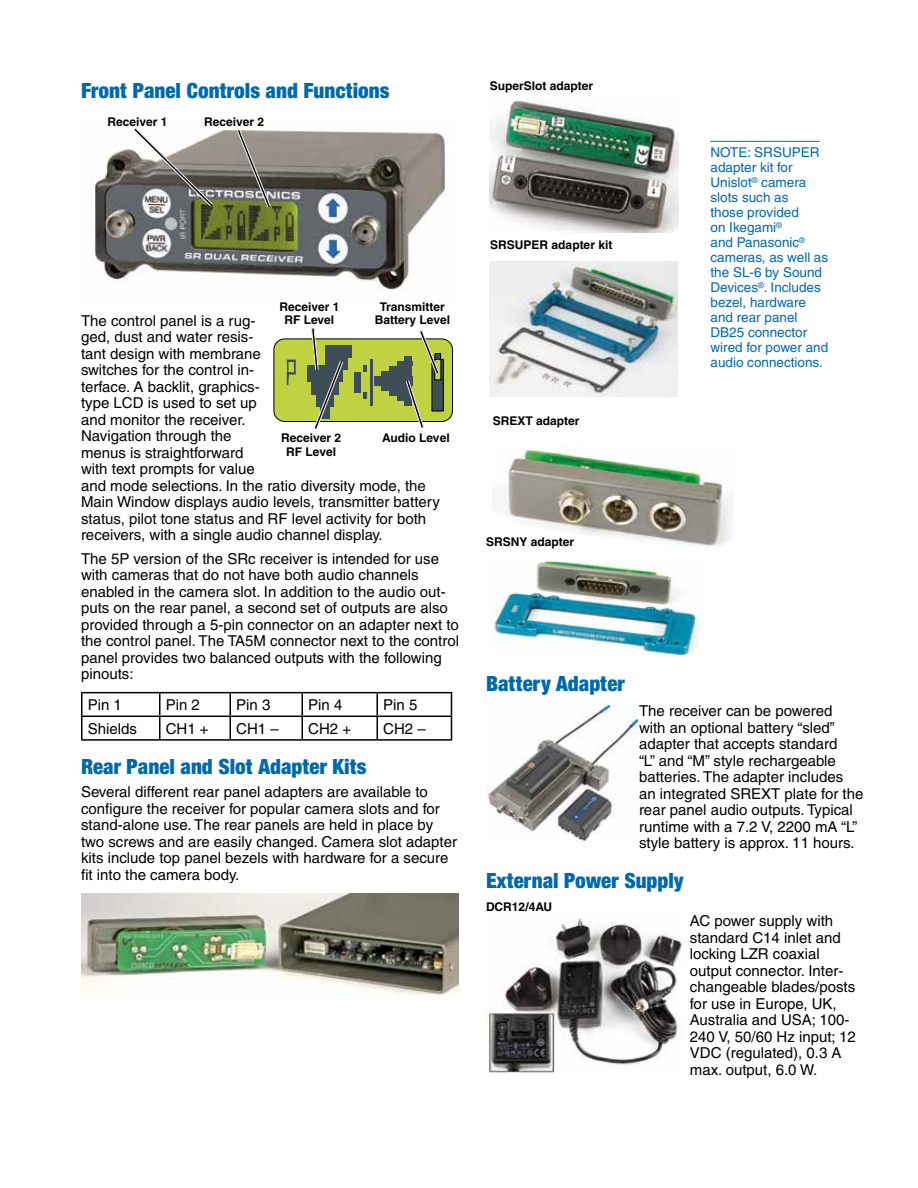
<style>
.page{position:relative;width:918px;height:1188px;background:#fff}
.page>*{position:absolute;margin:0;border:0;box-sizing:border-box;transform-origin:0 0}
.t1{font:900 condensed 22.5px "Sans";color:#0069ac}
.t2{font:15px/16.5px "Helvetica";color:#000}
.t3{font:13.5px/15px "Helvetica";color:#0069ac}
.t4{font:700 12px/13.5px "Helvetica";color:#000;text-align:center}
</style>
<div class="page">
<img style="left:92px;top:129px;width:353px;height:161px">
<svg style="left:131px;top:128px;width:85px;height:81px"></svg>
<svg style="left:235px;top:129px;width:38px;height:82px;background:#848175"></svg>
<hr style="left:81px;top:692px;width:79px;height:1px;background:#000">
<hr style="left:160px;top:692px;width:70px;height:1px;background:#000">
<hr style="left:230px;top:692px;width:72px;height:1px;background:#000">
<hr style="left:302px;top:692px;width:75px;height:1px;background:#000">
<hr style="left:377px;top:692px;width:75px;height:1px;background:#000">
<hr style="left:376px;top:693px;width:2px;height:23px;background:#000">
<hr style="left:81px;top:716px;width:79px;height:1px;background:#000">
<svg style="left:81px;top:693px;width:1px;height:46px"></svg>
<hr style="left:160px;top:716px;width:70px;height:1px;background:#000">
<svg style="left:159px;top:693px;width:1px;height:46px"></svg>
<hr style="left:230px;top:716px;width:72px;height:1px;background:#000">
<svg style="left:230px;top:693px;width:1px;height:46px"></svg>
<hr style="left:302px;top:716px;width:75px;height:1px;background:#000">
<svg style="left:302px;top:693px;width:1px;height:46px"></svg>
<hr style="left:377px;top:716px;width:75px;height:1px;background:#000">
<hr style="left:376px;top:717px;width:2px;height:22px;background:#000">
<svg style="left:451px;top:693px;width:1px;height:46px"></svg>
<hr style="left:81px;top:739px;width:79px;height:2px;background:#000">
<hr style="left:160px;top:739px;width:70px;height:2px;background:#000">
<hr style="left:230px;top:739px;width:72px;height:2px;background:#000">
<hr style="left:302px;top:739px;width:75px;height:2px;background:#000">
<hr style="left:377px;top:739px;width:75px;height:2px;background:#000">
<img style="left:81px;top:894px;width:378px;height:104px">
<img style="left:496px;top:447px;width:238px;height:101px">
<img style="left:493px;top:562px;width:209px;height:94px">
<img style="left:490px;top:97px;width:188px;height:136px">
<img style="left:490px;top:261px;width:188px;height:136px">
<div style="left:274px;top:339px;width:179px;height:83px;background:#bfd241;border-radius:11px"></div>
<div style="left:273px;top:338px;width:180px;height:84px;border:1px solid #000;border-radius:11px"></div>
<svg style="left:287px;top:360px;width:9px;height:25px"></svg>
<hr style="left:343px;top:345px;width:4px;height:25px;background:#3e4d56">
<div style="left:347px;top:345px;width:5px;height:12px;background:#3e4d56"></div>
<div style="left:307px;top:365px;width:5px;height:17px;background:#3e4d56"></div>
<div style="left:374px;top:376px;width:38px;height:5px;background:#3e4d56"></div>
<div style="left:382px;top:371px;width:30px;height:5px;background:#3e4d56"></div>
<div style="left:389px;top:366px;width:23px;height:5px;background:#3e4d56"></div>
<div style="left:397px;top:361px;width:15px;height:5px;background:#3e4d56"></div>
<div style="left:374px;top:381px;width:38px;height:5px;background:#3e4d56"></div>
<div style="left:382px;top:386px;width:30px;height:5px;background:#3e4d56"></div>
<div style="left:389px;top:391px;width:23px;height:5px;background:#3e4d56"></div>
<div style="left:397px;top:396px;width:15px;height:5px;background:#3e4d56"></div>
<hr style="left:370px;top:359px;width:2px;height:47px;background:#3e4d56">
<div style="left:354px;top:372px;width:7px;height:20px;background:#3e4d56"></div>
<svg style="left:363px;top:366px;width:4px;height:6px"></svg>
<svg style="left:364px;top:392px;width:3px;height:7px"></svg>
<svg style="left:310px;top:328px;width:36px;height:101px"></svg>
<svg style="left:404px;top:331px;width:40px;height:97px"></svg>
<hr style="left:711px;top:141px;width:109px;height:1px;background:#0069ac">
<img style="left:486px;top:705px;width:151px;height:137px">
<img style="left:486px;top:918px;width:199px;height:156px">
<h1 class="t1" style="left:81px;top:77px;width:310px">Front Panel Controls and Functions</h1>
<p class="t4" style="left:107px;top:115px;width:62px">Receiver 1</p>
<p class="t4" style="left:204px;top:115px;width:62px">Receiver 2</p>
<p class="t4" style="left:375px;top:299px;width:77px">Transmitter<br>Battery Level</p>
<p class="t4" style="left:279px;top:299px;width:62px">Receiver 1<br>RF Level</p>
<p class="t2" style="left:81px;top:312px;width:360px">The control panel is a rug-<br>ged, dust and water resis-<br>tant design with membrane<br>switches for the control in-<br>terface. A backlit, graphics-<br>type LCD is used to set up<br>and monitor the receiver.<br>Navigation through the<br>menus is straightforward<br>with text prompts for value<br>and mode selections. In the ratio diversity mode, the Main Window displays audio levels, transmitter battery status, pilot tone status and RF level activity for both receivers, with a single audio channel display.</p>
<p class="t2" style="left:81px;top:550px;width:380px">The 5P version of the SRc receiver is intended for use with cameras that do not have both audio channels enabled in the camera slot. In addition to the audio out&shy;puts on the rear panel, a second set of outputs are also provided through a 5-pin connector on an adapter next to the control panel. The TA5M connector next to the control panel provides two balanced outputs with the following pinouts:</p>
<p class="t2" style="left:88px;top:697px;width:36px">Pin 1</p>
<p class="t2" style="left:166px;top:697px;width:36px">Pin 2</p>
<p class="t2" style="left:236px;top:697px;width:36px">Pin 3</p>
<p class="t2" style="left:308px;top:697px;width:36px">Pin 4</p>
<p class="t2" style="left:383px;top:697px;width:36px">Pin 5</p>
<p class="t2" style="left:88px;top:720px;width:51px">Shields</p>
<p class="t2" style="left:166px;top:720px;width:44px">CH1 +</p>
<p class="t2" style="left:236px;top:720px;width:44px">CH1 –</p>
<p class="t2" style="left:308px;top:720px;width:44px">CH2 +</p>
<p class="t2" style="left:383px;top:720px;width:44px">CH2 –</p>
<h1 class="t1" style="left:81px;top:753px;width:287px">Rear Panel and Slot Adapter Kits</h1>
<p class="t2" style="left:81px;top:784px;width:378px">Several different rear panel adapters are available to configure the receiver for popular camera slots and for stand-alone use. The rear panels are held in place by two screws and are easily changed. Camera slot adapter kits include top panel bezels with hardware for a secure fit into the camera body.</p>
<p class="t4" style="left:281px;top:431px;width:62px">Receiver 2<br>RF Level</p>
<p class="t4" style="left:382px;top:431px;width:69px">Audio Level</p>
<p class="t4" style="left:490px;top:79px;width:105px">SuperSlot adapter</p>
<p class="t4" style="left:490px;top:238px;width:124px">SRSUPER adapter kit</p>
<p class="t4" style="left:493px;top:414px;width:88px">SREXT adapter</p>
<p class="t4" style="left:486px;top:535px;width:90px">SRSNY adapter</p>
<p class="t3" style="left:711px;top:145px;width:119px">NOTE: SRSUPER adapter kit for<br>Unislot<sup>®</sup> camera slots such as<br>those provided<br>on Ikegami<sup>®<br></sup>and Panasonic<sup>® </sup>cameras, as well as the SL-6 by Sound<br>Devices<sup>®</sup>. Includes bezel, hardware and rear panel<br>DB25 connector wired for power and audio connections.</p>
<h1 class="t1" style="left:486px;top:670px;width:140px">Battery Adapter</h1>
<p class="t2" style="left:639px;top:703px;width:226px">The receiver can be powered<br>with an optional battery “sled” adapter that accepts standard<br>“L” and “M” style rechargeable batteries. The adapter includes an integrated SREXT plate for the rear panel audio outputs. Typical runtime with a 7.2 V, 2200 mA “L” style battery is approx. 11 hours.</p>
<h1 class="t1" style="left:486px;top:867px;width:199px">External Power Supply</h1>
<p class="t4" style="left:486px;top:900px;width:68px">DCR12/4AU</p>
<p class="t2" style="left:690px;top:913px;width:167px">AC power supply with standard C14 inlet and locking LZR coaxial output connector. Inter&shy;changeable blades/posts for use in Europe, UK,<br>Australia and USA; 100-<br>240 V, 50/60 Hz input; 12<br>VDC (regulated), 0.3 A max. output, 6.0 W.</p>
</div>
